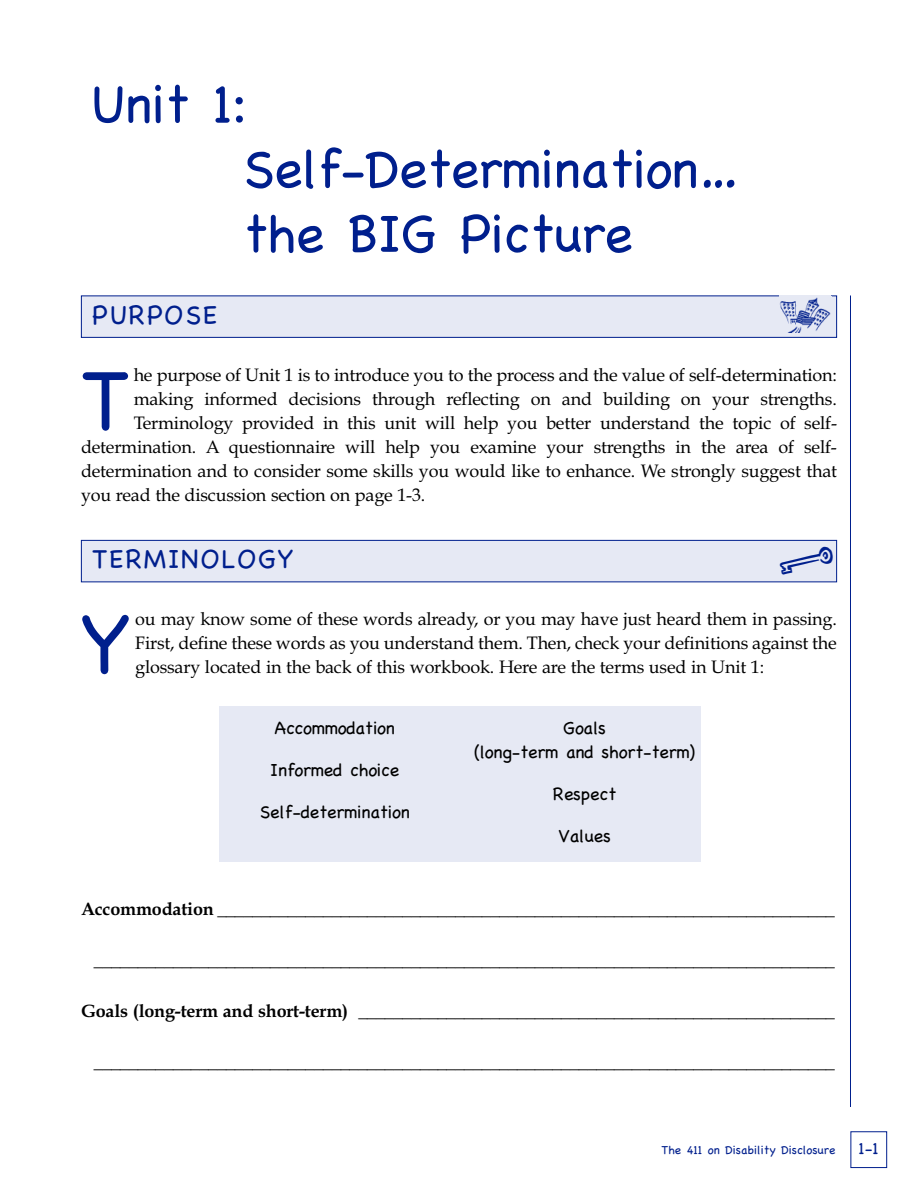
<style>
.page{position:relative;width:918px;height:1188px;background:#fff}
.page>*{position:absolute;margin:0;border:0;box-sizing:border-box;transform-origin:0 0}
.t1{font:85.95px "Chalkboard";color:#001f8d}
.t2{font:54px/64.8px "Chalkboard";letter-spacing:-.01em;color:#001f8d}
.t3{font:42.3px "Df Diversities";color:#001f8d}
.t4{font:27px "Chalkboard";letter-spacing:.055em;color:#001f8d}
.t5{font:18px/24px "Book Antiqua";letter-spacing:-.01em;color:#000;text-align:justify}
.t6{font:700 18px "Book Antiqua";letter-spacing:-.01em;color:#000}
.t7{font:18px/24px "Chalkboard";letter-spacing:-.01em;color:#000;text-align:center}
.t8{font:16.5px "Chalkboard";color:#001f8d}
.t9{font:12px "Chalkboard";color:#001f8d}
</style>
<div class="page">
<div style="left:850px;top:1131px;width:37px;height:37px;border:1px solid #001f8d"></div>
<hr style="left:850px;top:295px;width:1px;height:812px;background:#001f8d">
<div style="left:219px;top:706px;width:481px;height:156px;background:#e6e9f4"></div>
<div style="left:81px;top:296px;width:756px;height:41px;background:#e6e9f4"></div>
<div style="left:81px;top:296px;width:756px;height:42px;border:1px solid #001f8d"></div>
<div style="left:81px;top:540px;width:756px;height:42px;background:#e6e9f4"></div>
<div style="left:81px;top:540px;width:756px;height:42px;border:1px solid #001f8d"></div>
<div style="left:780px;top:296px;width:52px;height:40px;background:#e6e9f4"></div>
<img style="left:780px;top:297px;width:51px;height:35px">
<h2 class="t2" style="left:243px;top:73px;width:497px;text-indent:-153px">Unit 1:<br>Self-Determination… the BIG Picture</h2>
<h3 class="t4" style="left:92px;top:300px;width:127px">PURPOSE</h3>
<h1 class="t1" style="left:81px;top:353px;width:50px">T</h1>
<p class="t5" style="left:134px;top:363px;width:705px">he purpose of Unit 1 is to introduce you to the process and the value of self-determination:</p>
<p class="t5" style="left:134px;top:387px;width:705px">making informed decisions through reflecting on and building on your strengths.</p>
<p class="t5" style="left:134px;top:411px;width:705px">Terminology provided in this unit will help you better understand the topic of self-</p>
<p class="t5" style="left:81px;top:435px;width:757px">determination. A questionnaire will help you examine your strengths in the area of self-</p>
<p class="t5" style="left:81px;top:459px;width:758px">determination and to consider some skills you would like to enhance. We strongly suggest that</p>
<p class="t5" style="left:81px;top:483px;width:346px">you read the discussion section on page 1-3.</p>
<h3 class="t4" style="left:92px;top:545px;width:203px">TERMINOLOGY</h3>
<h3 class="t3" style="left:778px;top:535px;width:58px">X</h3>
<h1 class="t1" style="left:81px;top:597px;width:52px">Y</h1>
<p class="t5" style="left:135px;top:607px;width:703px">ou may know some of these words already, or you may have just heard them in passing.<br>First, define these words as you understand them. Then, check your definitions against the glossary located in the back of this workbook. Here are the terms used in Unit 1:</p>
<p class="t7" style="left:275px;top:717px;width:122px">Accommodation</p>
<p class="t7" style="left:270px;top:759px;width:131px">Informed choice</p>
<p class="t7" style="left:260px;top:801px;width:152px">Self-determination</p>
<p class="t7" style="left:474px;top:717px;width:222px">Goals<br>(long-term and short-term)</p>
<p class="t7" style="left:553px;top:783px;width:65px">Respect</p>
<p class="t7" style="left:558px;top:825px;width:54px">Values</p>
<p class="t6" style="left:81px;top:899px;width:755px">Accommodation ______________________________________________________________________</p>
<p class="t6" style="left:94px;top:950px;width:743px">____________________________________________________________________________________</p>
<p class="t6" style="left:81px;top:1001px;width:755px">Goals (long-term and short-term) ______________________________________________________</p>
<p class="t6" style="left:94px;top:1052px;width:743px">____________________________________________________________________________________</p>
<p class="t9" style="left:662px;top:1144px;width:175px">The 411 on Disability Disclosure</p>
<p class="t8" style="left:859px;top:1139px;width:22px">1-1</p>
</div>
